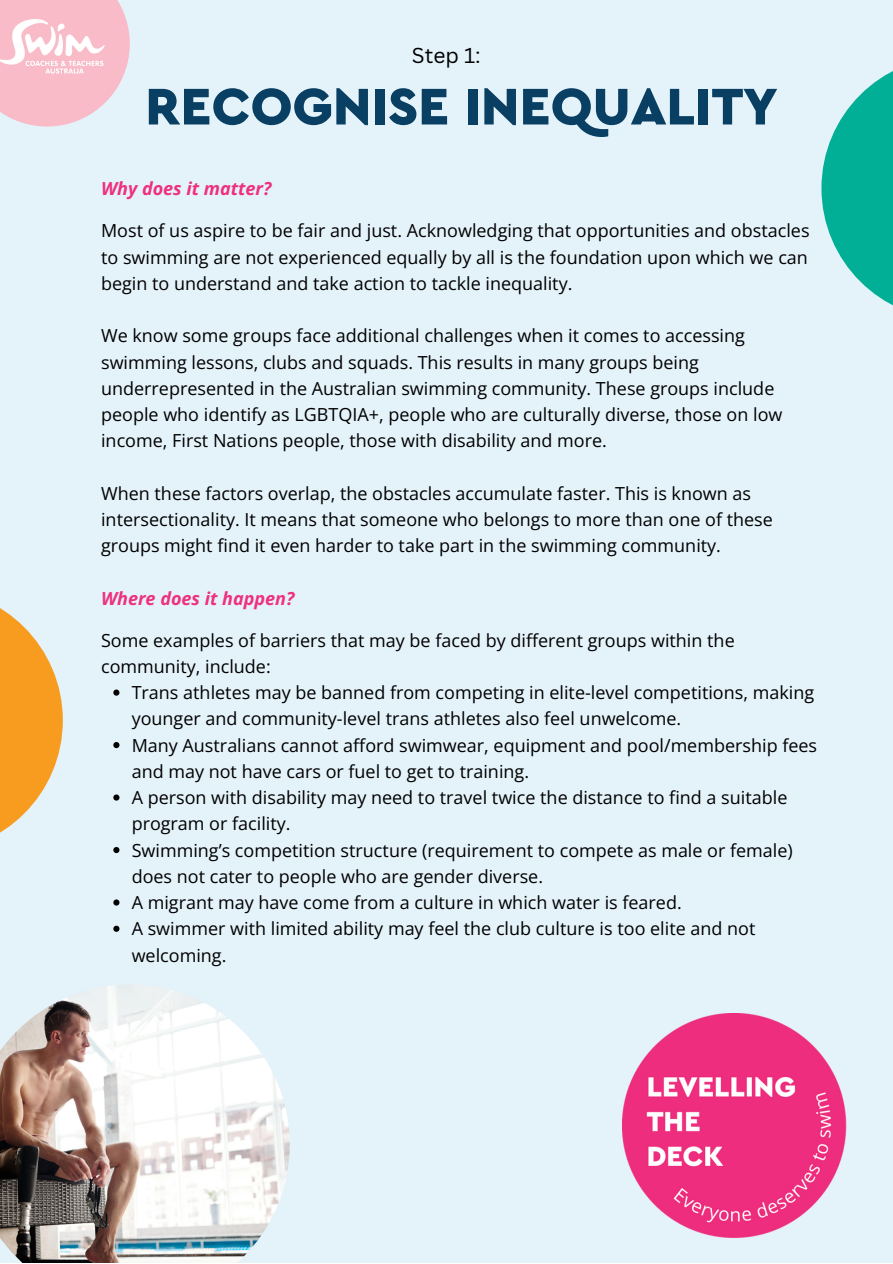
<style>
.page{position:relative;width:893px;height:1264px;background:#fff}
.page>*{position:absolute;margin:0;border:0;box-sizing:border-box;transform-origin:0 0}
.t1{font:900 54px "Cera GR";color:#083f63}
.t2{font:21px "Canva Sans";color:#000}
.t3{font:18px/26.2px "Open Sans";color:#000}
.t4{font:italic 700 18px "Open Sans";color:#ee307f}
</style>
<div class="page">
<div style="left:0;top:0;width:892px;height:1262px;background:#e4f2fa"></div>
<svg style="left:113px;top:689px;width:6px;height:6px"></svg>
<svg style="left:113px;top:742px;width:6px;height:6px"></svg>
<svg style="left:113px;top:794px;width:6px;height:6px"></svg>
<svg style="left:113px;top:847px;width:6px;height:6px"></svg>
<svg style="left:113px;top:899px;width:6px;height:6px"></svg>
<svg style="left:113px;top:925px;width:6px;height:6px"></svg>
<img style="left:0;top:985px;width:290px;height:277px">
<svg style="left:821px;top:71px;width:71px;height:234px;fill:#00af96"></svg>
<img style="left:622px;top:1013px;width:225px;height:224px">
<svg style="left:0;top:608px;width:63px;height:225px;fill:#f89c1f"></svg>
<svg style="left:0;top:0;width:130px;height:126px;fill:#f8bbc7"></svg>
<img style="left:0;top:20px;width:106px;height:57px">
<p class="t2" style="left:412px;top:41px;width:70px">Step 1:</p>
<p class="t1" style="left:145px;top:81px;width:633px">RECOGNISE INEQUALITY</p>
<p class="t4" style="left:101px;top:176px;width:172px">Why does it matter?</p>
<p class="t3" style="left:101px;top:217px;width:710px;text-align:justify">Most of us aspire to be fair and just. Acknowledging that opportunities and obstacles to swimming are not experienced equally by all is the foundation upon which we can begin to understand and take action to tackle inequality.</p>
<p class="t3" style="left:101px;top:322px;width:682px">We know some groups face additional challenges when it comes to accessing swimming lessons, clubs and squads. This results in many groups being underrepresented in the Australian swimming community. These groups include people who identify as LGBTQIA+, people who are culturally diverse, those on low income, First Nations people, those with disability and more.</p>
<p class="t3" style="left:101px;top:479px;width:673px">When these factors overlap, the obstacles accumulate faster. This is known as intersectionality. It means that someone who belongs to more than one of these groups might find it even harder to take part in the swimming community.</p>
<p class="t4" style="left:101px;top:585px;width:195px">Where does it happen?</p>
<p class="t3" style="left:101px;top:626px;width:635px">Some examples of barriers that may be faced by different groups within the community, include:</p>
<p class="t3" style="left:132px;top:679px;width:684px">Trans athletes may be banned from competing in elite-level competitions, making younger and community-level trans athletes also feel unwelcome.</p>
<p class="t3" style="left:132px;top:731px;width:687px">Many Australians cannot afford swimwear, equipment and pool/membership fees and may not have cars or fuel to get to training.</p>
<p class="t3" style="left:132px;top:784px;width:657px">A person with disability may need to travel twice the distance to find a suitable program or facility.</p>
<p class="t3" style="left:132px;top:836px;width:662px">Swimming’s competition structure (requirement to compete as male or female) does not cater to people who are gender diverse.</p>
<p class="t3" style="left:132px;top:889px;width:551px">A migrant may have come from a culture in which water is feared.</p>
<p class="t3" style="left:132px;top:915px;width:625px">A swimmer with limited ability may feel the club culture is too elite and not welcoming.</p>
</div>
